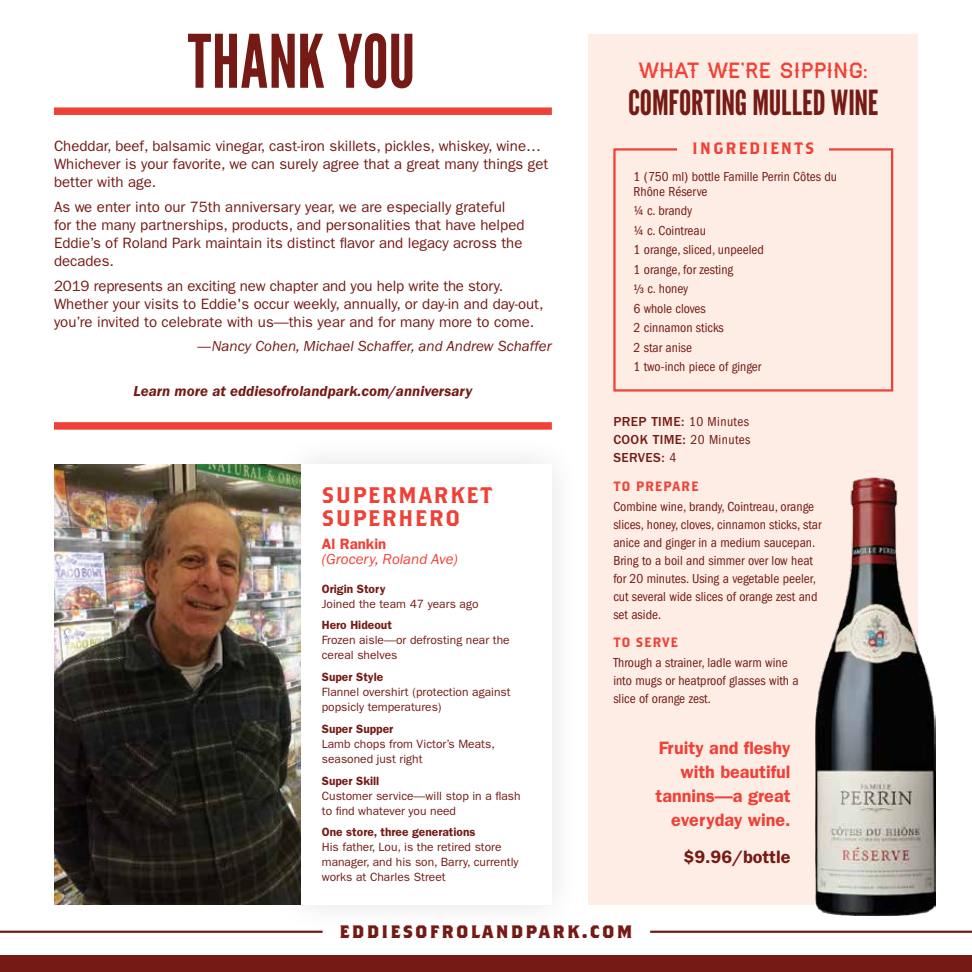
<style>
.page{position:relative;width:972px;height:972px;background:#fff}
.page>*{position:absolute;margin:0;border:0;box-sizing:border-box;transform-origin:0 0}
.t1{font:73.5px "League Gothic";letter-spacing:.005em;color:#751a15}
.t2{font:34.5px "League Gothic";letter-spacing:-.005em;color:#751a15}
.t3{font:22.5px/22.5px "Brothers OT";letter-spacing:.06em;color:#ef4136}
.t4{font:21px "Haymaker";letter-spacing:-.04em;color:#ef4136}
.t5{font:600 18px/24px "ITC Franklin Gothic Std";color:#ef4136;text-align:right}
.t6{font:700 18px "Brothers OT";letter-spacing:.12em;color:#751a15}
.t7{font:600 18px "ITC Franklin Gothic Std";color:#751a15}
.t8{font:16.5px "Brothers OT";letter-spacing:.11em;color:#ef4136}
.t9{font:15px/18px "ITC Franklin Gothic Std";color:#751a15}
.t10{font:italic 15px "ITC Franklin Gothic Std";color:#751a15}
.t11{font:italic 600 15px "ITC Franklin Gothic Std";color:#751a15}
.t12{font:italic 15px "ITC Franklin Gothic Std";color:#ef4136}
.t13{font:600 15px "ITC Franklin Gothic Std";color:#ef4136}
.t14{font:condensed 13.5px/18px "ITC Franklin Gothic Std";color:#751a15}
.t15{font:500 13.5px/18px "ITC Franklin Gothic Std";letter-spacing:.03em;color:#751a15;text-align:justify}
.t16{font:13.5px "Brothers OT";letter-spacing:.06em;color:#ef4136}
.t17{font:12px/15px "ITC Franklin Gothic Std";color:#751a15}
.t18{font:600 12px "ITC Franklin Gothic Std";color:#751a15}
.s1{font-weight:500;font-size:11.25px}
.s2{font-weight:500;font-size:8.25px}
.s3{font-weight:400;font-stretch:condensed}
</style>
<div class="page">
<div style="left:0;top:955px;width:972px;height:17px;background:#751a15"></div>
<hr style="left:650px;top:931px;width:322px;height:2px;background:#751a15">
<hr style="left:0;top:931px;width:323px;height:2px;background:#751a15">
<img style="left:54px;top:464px;width:217px;height:440px">
<div style="left:589px;top:34px;width:329px;height:870px;background:#feede5"></div>
<div style="left:613px;top:148px;width:280px;height:244px;border:2px solid #ef4136"></div>
<div style="left:678px;top:141px;width:151px;height:14px;background:#feede5"></div>
<div style="left:54px;top:107px;width:498px;height:8px;background:#ef4136"></div>
<div style="left:54px;top:422px;width:498px;height:8px;background:#ef4136"></div>
<div style="left:271px;top:434px;width:312px;height:501px;background:#000;opacity:.12"></div>
<div style="left:302px;top:464px;width:250px;height:440px;background:#fff"></div>
<img style="left:815px;top:477px;width:121px;height:439px">
<h1 class="t1" style="left:188px;top:18px;width:229px">THANK YOU</h1>
<p class="t9" style="left:54px;top:137px;width:496px">Cheddar, beef, balsamic vinegar, cast-iron skillets, pickles, whiskey, wine…<br>Whichever is your favorite, we can surely agree that a great many things get better with age.</p>
<p class="t9" style="left:54px;top:198px;width:472px">As we enter into our 75th anniversary year, we are especially grateful for the many partnerships, products, and personalities that have helped Eddie’s of Roland Park maintain its distinct flavor and legacy across the decades.</p>
<p class="t9" style="left:54px;top:277px;width:491px">2019 represents an exciting new chapter and you help write the story.<br>Whether your visits to Eddie's occur weekly, annually, or day-in and day-out, you’re invited to celebrate with us—this year and for many more to come.</p>
<p class="t10" style="left:197px;top:338px;width:357px">—Nancy Cohen, Michael Schaffer, and Andrew Schaffer</p>
<p class="t11" style="left:133px;top:383px;width:340px">Learn more at eddiesofrolandpark.com/anniversary</p>
<h3 class="t3" style="left:322px;top:485px;width:172px">SUPERMARKET<br>SUPERHERO</h3>
<p class="t13" style="left:322px;top:535px;width:66px">Al Rankin</p>
<p class="t12" style="left:322px;top:551px;width:138px">(Grocery, Roland Ave)</p>
<p class="t18" style="left:322px;top:581px;width:65px">Origin Story</p>
<p class="t17" style="left:322px;top:596px;width:158px">Joined the team 47 years ago</p>
<p class="t18" style="left:322px;top:618px;width:72px">Hero Hideout</p>
<p class="t17" style="left:322px;top:633px;width:189px">Frozen aisle—or defrosting near the cereal shelves</p>
<p class="t18" style="left:322px;top:670px;width:63px">Super Style</p>
<p class="t17" style="left:322px;top:685px;width:190px">Flannel overshirt (protection against popsicly temperatures)</p>
<p class="t18" style="left:322px;top:722px;width:73px">Super Supper</p>
<p class="t17" style="left:322px;top:736px;width:175px">Lamb chops from Victor’s Meats, seasoned just right</p>
<p class="t18" style="left:322px;top:773px;width:59px">Super Skill</p>
<p class="t17" style="left:322px;top:788px;width:200px">Customer service—will stop in a flash to find whatever you need</p>
<p class="t18" style="left:322px;top:825px;width:155px">One store, three generations</p>
<p class="t17" style="left:322px;top:840px;width:198px">His father, Lou, is the retired store manager, and his son, Barry, currently works at Charles Street</p>
<h3 class="t4" style="left:639px;top:62px;width:230px">WHAT WE'RE SIPPING:</h3>
<h2 class="t2" style="left:628px;top:83px;width:252px">COMFORTING MULLED WINE</h2>
<p class="t8" style="left:692px;top:141px;width:123px">INGREDIENTS</p>
<p class="t14" style="left:634px;top:169px;width:205px;line-height:15px">1 (750 ml) bottle Famille Perrin Côtes du<br>Rhône Réserve</p>
<p class="t14" style="left:634px;top:201px;width:132px;line-height:19.5px">¼ c. brandy<br>¼ c. Cointreau<br>1 orange, sliced, unpeeled<br>1 orange, for zesting<br><sup>1</sup><span class="s1">/</span><span class="s2">3</span> c. honey<br>6 whole cloves<br>2 cinnamon sticks<br>2 star anise<br>1 two-inch piece of ginger</p>
<p class="t15" style="left:613px;top:413px;width:139px">PREP TIME: <span class="s3">10 Minutes </span>COOK TIME: <span class="s3">20 Minutes </span>SERVES: <span class="s3">4</span></p>
<p class="t16" style="left:613px;top:481px;width:87px">TO PREPARE</p>
<p class="t14" style="left:613px;top:498px;width:210px">Combine wine, brandy, Cointreau, orange slices, honey, cloves, cinnamon sticks, star anice and ginger in a medium saucepan.<br>Bring to a boil and simmer over low heat for 20 minutes. Using a vegetable peeler, cut several wide slices of orange zest and set aside.</p>
<p class="t16" style="left:613px;top:637px;width:66px">TO SERVE</p>
<p class="t14" style="left:613px;top:654px;width:187px">Through a strainer, ladle warm wine into mugs or heatproof glasses with a slice of orange zest.</p>
<p class="t5" style="left:656px;top:736px;width:137px">Fruity and fleshy with beautiful tannins—a great everyday wine.</p>
<p class="t7" style="left:684px;top:847px;width:108px">$9.96/bottle</p>
<p class="t6" style="left:340px;top:923px;width:294px">EDDIESOFROLANDPARK.COM</p>
</div>
